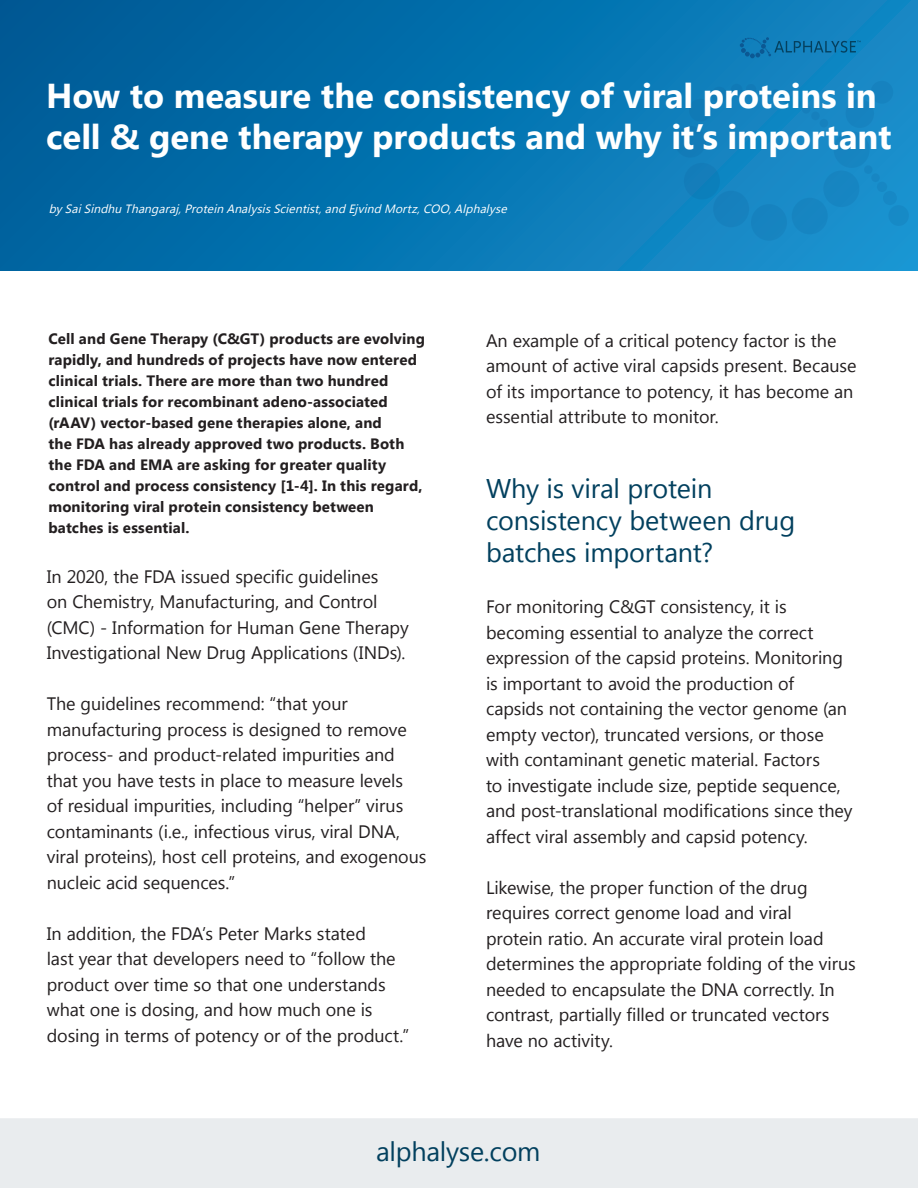
<style>
.page{position:relative;width:918px;height:1188px;background:#fff}
.page>*{position:absolute;margin:0;border:0;box-sizing:border-box;transform-origin:0 0}
.brød_med_streger{font:700 34.5px/41.4px "Lao UI";color:#fff}
.brød_med_streger-2{font:27px/32.4px "Lao UI";letter-spacing:-.01em;color:#02405e}
.brød_med_streger-3{font:18px/25.5px "Lao UI";letter-spacing:-.005em;color:#231f20}
.brød_med_streger-4{font:700 15px/21px "Lao UI";letter-spacing:.01em;color:#231f20}
.brød_med_streger-5{font:italic 12px "Lao UI";color:#fff}
</style>
<div class="page">
<div style="left:0;top:1118px;width:918px;height:70px;background:#e9ecee"></div>
<div style="left:0;top:0;width:918px;height:271px;background:linear-gradient(to right,#005c98,#168ecb)"></div>
<div style="left:871px;top:81px;width:22px;height:23px;background:#1682bf;border-radius:50%"></div>
<div style="left:888px;top:205px;width:21px;height:21px;background:#168ac6;border-radius:50%"></div>
<div style="left:883px;top:191px;width:14px;height:14px;background:#1688c5;border-radius:50%"></div>
<div style="left:877px;top:182px;width:10px;height:10px;background:#1787c4;border-radius:50%"></div>
<div style="left:871px;top:173px;width:9px;height:9px;background:#1786c3;border-radius:50%"></div>
<div style="left:864px;top:165px;width:9px;height:9px;background:#1685c2;border-radius:50%"></div>
<div style="left:828px;top:128px;width:9px;height:8px;background:#1682bf;border-radius:50%"></div>
<div style="left:820px;top:119px;width:8px;height:8px;background:#1681be;border-radius:50%"></div>
<div style="left:811px;top:112px;width:9px;height:8px;background:#1680bd;border-radius:50%"></div>
<div style="left:802px;top:105px;width:8px;height:9px;background:#167fbc;border-radius:50%"></div>
<div style="left:792px;top:99px;width:9px;height:9px;background:#0b7fbb;border-radius:50%"></div>
<div style="left:782px;top:94px;width:9px;height:9px;background:#157dba;border-radius:50%"></div>
<div style="left:771px;top:89px;width:10px;height:10px;background:#137dba;border-radius:50%"></div>
<div style="left:760px;top:86px;width:9px;height:10px;background:#137cb9;border-radius:50%"></div>
<div style="left:746px;top:84px;width:10px;height:11px;background:#127bb8;border-radius:50%"></div>
<div style="left:731px;top:84px;width:12px;height:12px;background:#107ab7;border-radius:50%"></div>
<div style="left:711px;top:87px;width:16px;height:16px;background:#107ab6;border-radius:50%"></div>
<div style="left:689px;top:99px;width:22px;height:23px;background:#107ab6;border-radius:50%"></div>
<div style="left:675px;top:126px;width:31px;height:32px;background:#107bb7;border-radius:50%"></div>
<div style="left:684px;top:163px;width:36px;height:36px;background:#137dba;border-radius:50%"></div>
<div style="left:713px;top:191px;width:36px;height:36px;background:#1681bd;border-radius:50%"></div>
<div style="left:751px;top:204px;width:36px;height:37px;background:#1683c0;border-radius:50%"></div>
<div style="left:792px;top:198px;width:36px;height:36px;background:#1685c1;border-radius:50%"></div>
<div style="left:823px;top:171px;width:36px;height:36px;background:#1785c2;border-radius:50%"></div>
<div style="left:834px;top:131px;width:36px;height:37px;background:#1684c0;border-radius:50%"></div>
<div style="left:846px;top:99px;width:28px;height:29px;background:#1682bf;border-radius:50%"></div>
<svg style="left:740px;top:37px;width:121px;height:21px;background:#0f78b1"></svg>
<p class="brød_med_streger" style="left:46px;top:74px;width:847px">How to measure the consistency of viral proteins in cell &amp; gene therapy products and why it’s important</p>
<p class="brød_med_streger-5" style="left:49px;top:201px;width:463px">by SaiSindhu Thangaraj,Protein AnalysisScientist,and Ejvind Mortz,COO,Alphalyse</p>
<p class="brød_med_streger-4" style="left:49px;top:328px;width:378px">Cell and Gene Therapy (C&amp;GT) products are evolving rapidly, and hundreds of projects have now entered clinical trials. There are more than two hundred clinical trials for recombinant adeno-associated (rAAV) vector-based gene therapies alone, and<br>the FDA has already approved two products. Both the FDA and EMA are asking for greater quality control and process consistency [1-4]. In this regard, monitoring viral protein consistency between batches is essential.</p>
<p class="brød_med_streger-3" style="left:47px;top:563px;width:363px">In 2020, the FDA issued specific guidelines<br>on Chemistry, Manufacturing, and Control (CMC) - Information for Human Gene Therapy Investigational New Drug Applications (INDs).</p>
<p class="brød_med_streger-3" style="left:47px;top:690px;width:381px">The guidelines recommend: “that your manufacturing process is designed to remove process- and product-related impurities and that you have tests in place to measure levels<br>of residual impurities, including “helper” virus contaminants (i.e., infectious virus, viral DNA, viral proteins), host cell proteins, and exogenous nucleic acid sequences.”</p>
<p class="brød_med_streger-3" style="left:47px;top:920px;width:364px">In addition, the FDA’s Peter Marks stated<br>last year that developers need to “follow the product over time so that one understands what one is dosing, and how much one is dosing in terms of potency or of the product.”</p>
<p class="brød_med_streger-3" style="left:486px;top:327px;width:372px">An example of a critical potency factor is the amount of active viral capsids present. Because of its importance to potency, it has become an essential attribute to monitor.</p>
<p class="brød_med_streger-2" style="left:486px;top:471px;width:311px">Why is viral protein consistency between drug batches important?</p>
<p class="brød_med_streger-3" style="left:486px;top:594px;width:368px">For monitoring C&amp;GT consistency, it is becoming essential to analyze the correct expression of the capsid proteins. Monitoring is important to avoid the production of capsids not containing the vector genome (an empty vector), truncated versions, or those with contaminant genetic material. Factors<br>to investigate include size, peptide sequence, and post-translational modifications since they affect viral assembly and capsid potency.</p>
<p class="brød_med_streger-3" style="left:486px;top:874px;width:371px">Likewise, the proper function of the drug requires correct genome load and viral<br>protein ratio. An accurate viral protein load determines the appropriate folding of the virus needed to encapsulate the DNA correctly. In contrast, partially filled or truncated vectors have no activity.</p>
<h2 class="brød_med_streger-2" style="left:376px;top:1134px;width:166px">alphalyse.com</h2>
</div>
